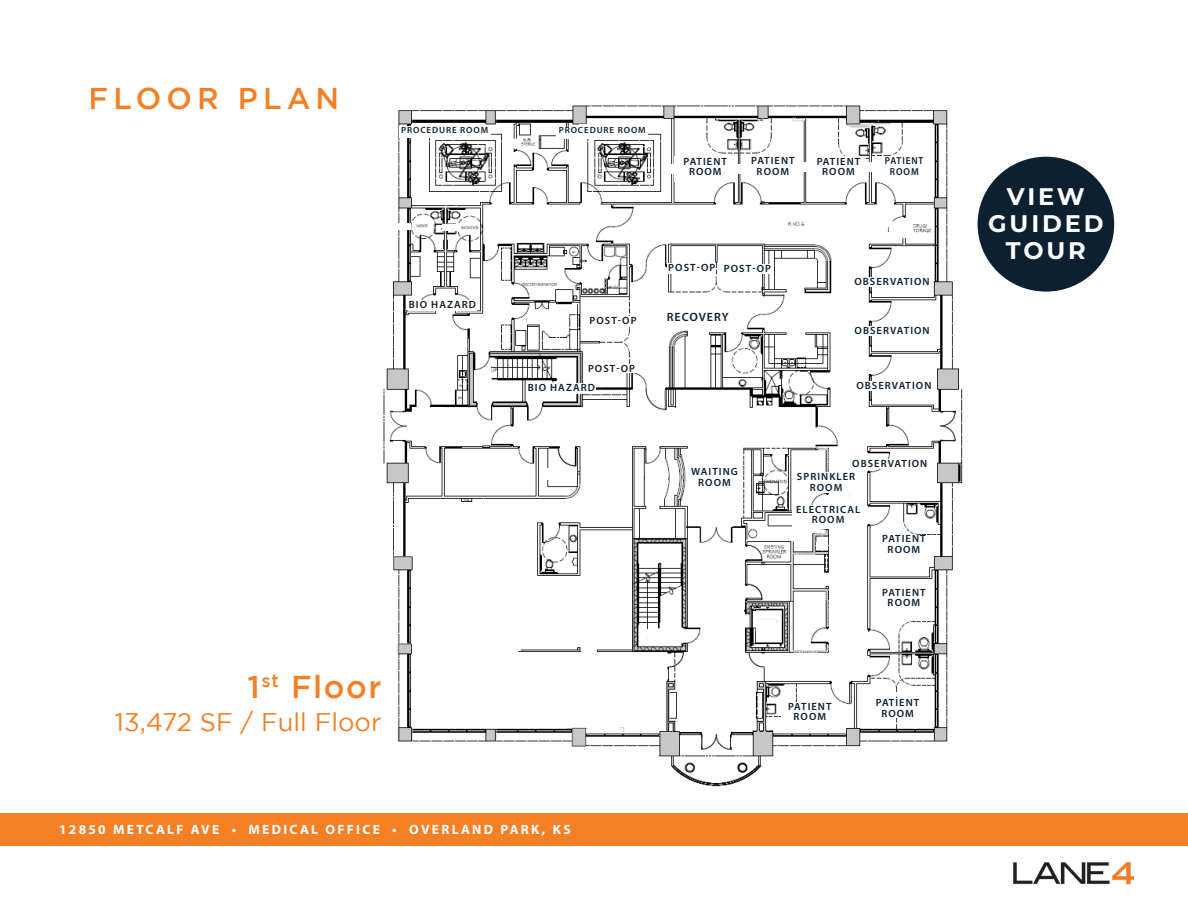
<style>
.page{position:relative;width:1188px;height:918px;background:#fff}
.page>*{position:absolute;margin:0;border:0;box-sizing:border-box;transform-origin:0 0}
.t1{font:500 31.5px "Gotham";letter-spacing:.05em;color:#f48026}
.Contact_Info{font:500 30px "Gotham";letter-spacing:.17em;color:#f48026}
.t2{font:25.5px "Gotham";color:#f48026}
.t3{font:700 24px/27px "Montserrat";letter-spacing:.12em;color:#fff;text-align:center}
.Contact_Info-2{font:700 13.5px "Myriad Pro";letter-spacing:.17em;color:#fff}
.Contact_Info-3{font:600 12px "Myriad Pro";letter-spacing:.08em;color:#0c2031}
.Contact_Info-4{font:600 10.5px "Myriad Pro";letter-spacing:.1em;color:#0c2031}
.Contact_Info-5{font:600 10.2px "Myriad Pro";letter-spacing:.1em;color:#0c2031;scale:.91 1}
.Contact_Info-6{font:600 9px "Myriad Pro";letter-spacing:.1em;color:#0c2031}
</style>
<div class="page">
<img style="left:1013px;top:862px;width:121px;height:23px">
<img style="left:383px;top:105px;width:605px;height:682px">
<div style="left:0;top:813px;width:1188px;height:33px;background:#f48026"></div>
<div style="left:664px;top:164px;width:39px;height:10px;background:#fff"></div>
<div style="left:734px;top:164px;width:39px;height:10px;background:#fff"></div>
<div style="left:792px;top:162px;width:40px;height:10px;background:#fff"></div>
<div style="left:858px;top:162px;width:40px;height:10px;background:#fff"></div>
<div style="left:748px;top:219px;width:39px;height:10px;background:#fff"></div>
<div style="left:722px;top:265px;width:35px;height:9px;background:#fff"></div>
<div style="left:779px;top:265px;width:32px;height:9px;background:#fff"></div>
<div style="left:877px;top:271px;width:47px;height:6px;background:#fff"></div>
<div style="left:877px;top:380px;width:47px;height:6px;background:#fff"></div>
<div style="left:890px;top:221px;width:23px;height:16px;background:#fff"></div>
<div style="left:579px;top:124px;width:49px;height:9px;background:#fff"></div>
<div style="left:660px;top:303px;width:64px;height:18px;background:#fff"></div>
<div style="left:475px;top:317px;width:29px;height:6px;background:#fff"></div>
<div style="left:419px;top:279px;width:15px;height:6px;background:#fff"></div>
<div style="left:461px;top:280px;width:15px;height:6px;background:#fff"></div>
<div style="left:487px;top:384px;width:32px;height:14px;background:#fff"></div>
<div style="left:795px;top:472px;width:25px;height:17px;background:#fff"></div>
<div style="left:880px;top:541px;width:47px;height:13px;background:#fff"></div>
<div style="left:759px;top:574px;width:26px;height:15px;background:#fff"></div>
<div style="left:651px;top:521px;width:15px;height:6px;background:#fff"></div>
<div style="left:674px;top:157px;width:62px;height:25px;background:#fff"></div>
<div style="left:746px;top:156px;width:54px;height:24px;background:#fff"></div>
<div style="left:813px;top:157px;width:51px;height:23px;background:#fff"></div>
<div style="left:877px;top:157px;width:55px;height:24px;background:#fff"></div>
<div style="left:399px;top:126px;width:91px;height:12px;background:#fff"></div>
<div style="left:557px;top:127px;width:91px;height:12px;background:#fff"></div>
<div style="left:589px;top:316px;width:48px;height:11px;background:#fff"></div>
<div style="left:587px;top:364px;width:49px;height:9px;background:#fff"></div>
<div style="left:668px;top:263px;width:48px;height:11px;background:#fff"></div>
<div style="left:723px;top:264px;width:49px;height:9px;background:#fff"></div>
<div style="left:851px;top:277px;width:82px;height:10px;background:#fff"></div>
<div style="left:868px;top:698px;width:59px;height:20px;background:#fff"></div>
<div style="left:781px;top:702px;width:58px;height:21px;background:#fff"></div>
<div style="left:547px;top:547px;width:16px;height:7px;background:#fff"></div>
<div style="left:545px;top:468px;width:30px;height:12px;background:#fff"></div>
<div style="left:645px;top:476px;width:23px;height:7px;background:#fff"></div>
<div style="left:816px;top:542px;width:11px;height:8px;background:#fff"></div>
<div style="left:396px;top:223px;width:15px;height:7px;background:#fff"></div>
<div style="left:442px;top:224px;width:18px;height:7px;background:#fff"></div>
<div style="left:737px;top:357px;width:17px;height:7px;background:#fff"></div>
<div style="left:791px;top:378px;width:17px;height:7px;background:#fff"></div>
<div style="left:851px;top:326px;width:82px;height:10px;background:#fff"></div>
<div style="left:853px;top:381px;width:82px;height:10px;background:#fff"></div>
<div style="left:849px;top:459px;width:82px;height:10px;background:#fff"></div>
<div style="left:527px;top:383px;width:68px;height:11px;background:#fff"></div>
<div style="left:408px;top:300px;width:68px;height:11px;background:#fff"></div>
<div style="left:978px;top:157px;width:136px;height:135px;background:#0c2031;border-radius:50%"></div>
<div style="left:795px;top:473px;width:62px;height:20px;background:#fff"></div>
<div style="left:793px;top:505px;width:71px;height:24px;background:#fff"></div>
<p class="Contact_Info" style="left:89px;top:81px;width:252px">FLOOR PLAN</p>
<p class="Contact_Info-6" style="left:401px;top:124px;width:88px">PROCEDURE ROOM</p>
<p class="Contact_Info-6" style="left:559px;top:125px;width:88px">PROCEDURE ROOM</p>
<p class="Contact_Info-4" style="left:684px;top:154px;width:45px">PATIENT</p>
<p class="Contact_Info-4" style="left:689px;top:165px;width:34px">ROOM</p>
<p class="Contact_Info-4" style="left:751px;top:154px;width:45px">PATIENT</p>
<p class="Contact_Info-4" style="left:757px;top:164px;width:34px">ROOM</p>
<p class="Contact_Info-4" style="left:817px;top:154px;width:45px">PATIENT</p>
<p class="Contact_Info-4" style="left:822px;top:165px;width:34px">ROOM</p>
<p class="Contact_Info-5" style="left:885px;top:154px;width:44px">PATIENT</p>
<p class="Contact_Info-5" style="left:890px;top:165px;width:33px">ROOM</p>
<p class="Contact_Info-4" style="left:409px;top:298px;width:69px">BIO HAZARD</p>
<p class="t1" style="left:248px;top:669px;width:135px">1<sup>st</sup> Floor</p>
<p class="t2" style="left:115px;top:708px;width:268px">13,472 SF / Full Floor</p>
<p class="Contact_Info-4" style="left:590px;top:313px;width:49px">POST-OP</p>
<p class="Contact_Info-4" style="left:588px;top:362px;width:49px">POST-OP</p>
<p class="Contact_Info-4" style="left:528px;top:381px;width:69px">BIO HAZARD</p>
<p class="Contact_Info-4" style="left:668px;top:261px;width:49px">POST-OP</p>
<p class="Contact_Info-4" style="left:724px;top:262px;width:49px">POST-OP</p>
<p class="Contact_Info-3" style="left:667px;top:309px;width:63px">RECOVERY</p>
<p class="Contact_Info-4" style="left:854px;top:275px;width:77px">OBSERVATION</p>
<p class="Contact_Info-4" style="left:855px;top:324px;width:77px">OBSERVATION</p>
<p class="Contact_Info-4" style="left:856px;top:379px;width:77px">OBSERVATION</p>
<p class="Contact_Info-4" style="left:691px;top:465px;width:48px">WAITING</p>
<p class="Contact_Info-4" style="left:698px;top:476px;width:34px">ROOM</p>
<p class="Contact_Info-4" style="left:852px;top:457px;width:77px">OBSERVATION</p>
<p class="Contact_Info-4" style="left:797px;top:470px;width:60px">SPRINKLER</p>
<p class="Contact_Info-4" style="left:810px;top:481px;width:34px">ROOM</p>
<p class="Contact_Info-4" style="left:796px;top:503px;width:66px">ELECTRICAL</p>
<p class="Contact_Info-4" style="left:812px;top:513px;width:34px">ROOM</p>
<p class="Contact_Info-4" style="left:882px;top:532px;width:45px">PATIENT</p>
<p class="Contact_Info-4" style="left:888px;top:543px;width:34px">ROOM</p>
<p class="Contact_Info-4" style="left:882px;top:585px;width:45px">PATIENT</p>
<p class="Contact_Info-4" style="left:888px;top:596px;width:34px">ROOM</p>
<p class="Contact_Info-4" style="left:788px;top:700px;width:45px">PATIENT</p>
<p class="Contact_Info-4" style="left:794px;top:710px;width:34px">ROOM</p>
<p class="Contact_Info-4" style="left:876px;top:696px;width:45px">PATIENT</p>
<p class="Contact_Info-4" style="left:881px;top:706px;width:34px">ROOM</p>
<p class="Contact_Info-2" style="left:59px;top:821px;width:513px">12850 METCALF AVE • MEDICAL OFFICE • OVERLAND PARK, KS</p>
<p class="t3" style="left:1007px;top:182px;width:79px">VIEW</p>
<p class="t3" style="left:988px;top:209px;width:117px">GUIDED<br>TOUR</p>
</div>
